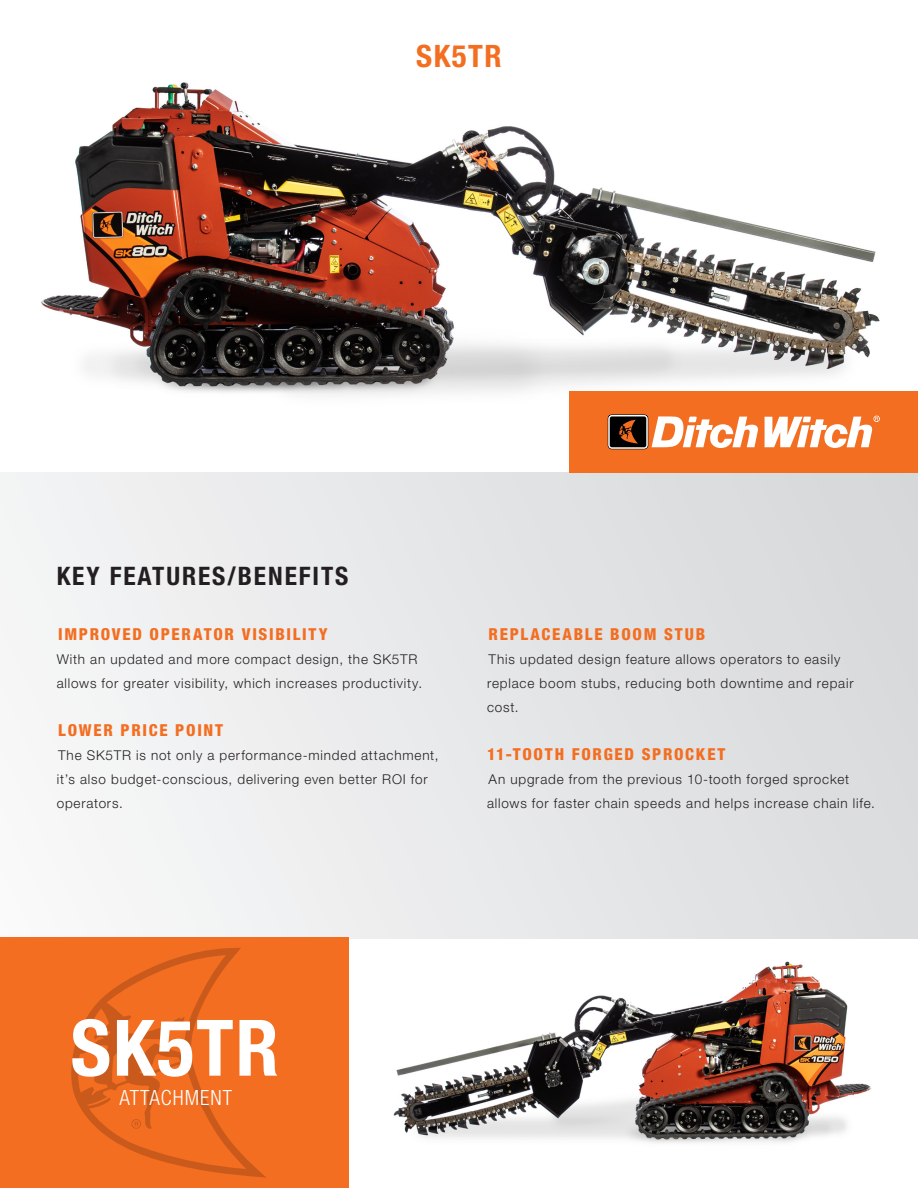
<style>
.page{position:relative;width:918px;height:1188px;background:#fff}
.page>*{position:absolute;margin:0;border:0;box-sizing:border-box;transform-origin:0 0}
.t1{font:700 condensed 78px "Helvetica Neue LT Std";letter-spacing:.025em;color:#fff}
.t2{font:700 condensed 30.9px "Helvetica Neue LT Std";letter-spacing:.05em;color:#f36e21}
.t3{font:700 condensed 25.5px "Helvetica Neue LT Std";letter-spacing:.075em;color:#231f20}
.t4{font:300 condensed 21px "Helvetica Neue LT Std";letter-spacing:.05em;color:#fff}
.t5{font:800 condensed 16.5px "Helvetica Neue LT Std";letter-spacing:.105em;color:#f36e21}
.t6{font:300 13.5px/24px "Helvetica Neue LT Std";letter-spacing:.06em;color:#231f20}
</style>
<div class="page">
<img style="left:41px;top:82px;width:839px;height:313px">
<div style="left:0;top:472px;width:918px;height:467px;background:linear-gradient(to right,#f7f7f8,#d8d9dc)"></div>
<div style="left:0;top:937px;width:349px;height:251px;background:#f36e21"></div>
<svg style="left:71px;top:948px;width:195px;height:230px"></svg>
<svg style="left:78px;top:955px;width:168px;height:214px"></svg>
<div style="left:569px;top:391px;width:349px;height:82px;background:#f36e21"></div>
<svg style="left:765px;top:416px;width:115px;height:32px"></svg>
<svg style="left:608px;top:414px;width:150px;height:35px"></svg>
<img style="left:393px;top:961px;width:478px;height:182px">
<p class="t2" style="left:416px;top:37px;width:87px">SK5TR</p>
<p class="t3" style="left:57px;top:561px;width:293px">KEY FEATURES/BENEFITS</p>
<p class="t5" style="left:58px;top:624px;width:271px">IMPROVED OPERATOR VISIBILITY</p>
<p class="t6" style="left:57px;top:647px;width:367px">With an updated and more compact design, the SK5TR allows for greater visibility, which increases productivity.</p>
<p class="t5" style="left:58px;top:720px;width:166px">LOWER PRICE POINT</p>
<p class="t6" style="left:57px;top:743px;width:383px">The SK5TR is not only a performance-minded attachment, it’s also budget-conscious, delivering even better ROI for operators.</p>
<p class="t5" style="left:489px;top:624px;width:218px">REPLACEABLE BOOM STUB</p>
<p class="t6" style="left:487px;top:647px;width:368px">This updated design feature allows operators to easily replace boom stubs, reducing both downtime and repair cost.</p>
<p class="t5" style="left:487px;top:744px;width:240px">11-TOOTH FORGED SPROCKET</p>
<p class="t6" style="left:487px;top:767px;width:389px">An upgrade from the previous 10-tooth forged sprocket allows for faster chain speeds and helps increase chain life.</p>
<p class="t1" style="left:71px;top:1001px;width:210px">SK5TR</p>
<p class="t4" style="left:119px;top:1085px;width:114px">ATTACHMENT</p>
</div>
